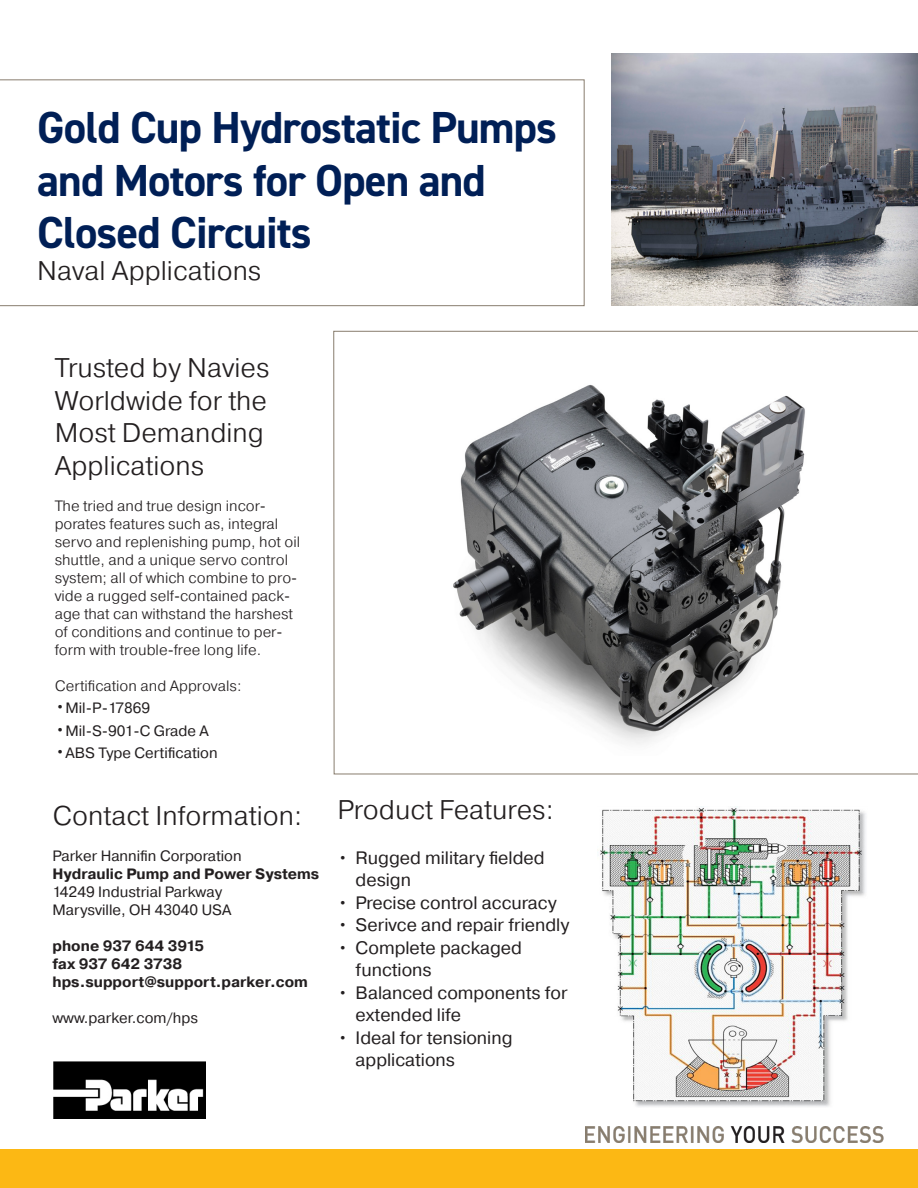
<style>
.page{position:relative;width:918px;height:1188px;background:#fff}
.page>*{position:absolute;margin:0;border:0;box-sizing:border-box;transform-origin:0 0}
.t1{font:700 45px/52.5px "DIN2014";letter-spacing:-.02em;color:#001f56}
.t2{font:300 27px/32.4px "Pragmatica";color:#231f20}
.t3{font:18px/22.5px "Pragmatica";color:#231f20}
.t4{font:300 15px/18px "Pragmatica";color:#231f20}
.t5{font:15px "Pragmatica";color:#231f20}
.t6{font:700 15px "Pragmatica";color:#231f20}
.s1{font-size:18px}
</style>
<div class="page">
<div style="left:0;top:1150px;width:918px;height:38px;background:#fcb814"></div>
<svg style="left:0;top:79px;width:585px;height:227px"></svg>
<svg style="left:333px;top:331px;width:585px;height:443px"></svg>
<img style="left:53px;top:1062px;width:152px;height:57px">
<img style="left:611px;top:54px;width:307px;height:251px">
<img style="left:597px;top:806px;width:269px;height:301px">
<img style="left:585px;top:1127px;width:299px;height:15px">
<p class="t1" style="left:37px;top:101px;width:521px">Gold Cup Hydrostatic Pumps and Motors for Open and<br>Closed Circuits</p>
<p class="t2" style="left:37px;top:254px;width:226px">Naval Applications</p>
<p class="t2" style="left:55px;top:351px;width:216px">Trusted by Navies<br>Worldwide for the<br>Most Demanding<br>Applications</p>
<p class="t4" style="left:55px;top:496px;width:247px">The tried and true design incor&shy;porates features such as, integral servo and replenishing pump, hot oil shuttle, and a unique servo control system; all of which combine to pro&shy;vide a rugged self-contained pack&shy;age that can withstand the harshest of conditions and continue to per&shy;form with trouble-free long life.</p>
<p class="t4" style="left:55px;top:676px;width:188px">Certification and Approvals:</p>
<p class="t5" style="left:55px;top:699px;width:97px"><span class="s1">•</span>Mil-P-17869</p>
<p class="t5" style="left:55px;top:721px;width:156px"><span class="s1">•</span>Mil-S-901-C Grade A</p>
<p class="t5" style="left:55px;top:744px;width:164px"><span class="s1">•</span>ABS Type Certification</p>
<p class="t2" style="left:52px;top:799px;width:251px">Contact Information:</p>
<p class="t5" style="left:52px;top:846px;width:191px">Parker Hannifin Corporation</p>
<p class="t6" style="left:52px;top:864px;width:268px">Hydraulic Pump and Power Systems</p>
<p class="t5" style="left:52px;top:882px;width:171px">14249 Industrial Parkway</p>
<p class="t5" style="left:52px;top:900px;width:180px">Marysville, OH 43040 USA</p>
<p class="t6" style="left:52px;top:936px;width:153px">phone 937 644 3915</p>
<p class="t6" style="left:52px;top:954px;width:131px">fax 937 642 3738</p>
<p class="t6" style="left:52px;top:972px;width:257px">hps.support@support.parker.com</p>
<p class="t5" style="left:52px;top:1008px;width:147px">www.parker.com/hps</p>
<p class="t2" style="left:338px;top:793px;width:218px">Product Features:</p>
<p class="t3" style="left:356px;top:847px;width:190px;text-indent:-18px">• Rugged military fielded design</p>
<p class="t3" style="left:338px;top:892px;width:221px">• Precise control accuracy</p>
<p class="t3" style="left:338px;top:914px;width:233px">• Serivce and repair friendly</p>
<p class="t3" style="left:356px;top:937px;width:168px;text-indent:-18px">• Complete packaged functions</p>
<p class="t3" style="left:356px;top:982px;width:214px;text-indent:-18px">• Balanced components for extended life</p>
<p class="t3" style="left:356px;top:1027px;width:158px;text-indent:-18px">• Ideal for tensioning applications</p>
</div>
